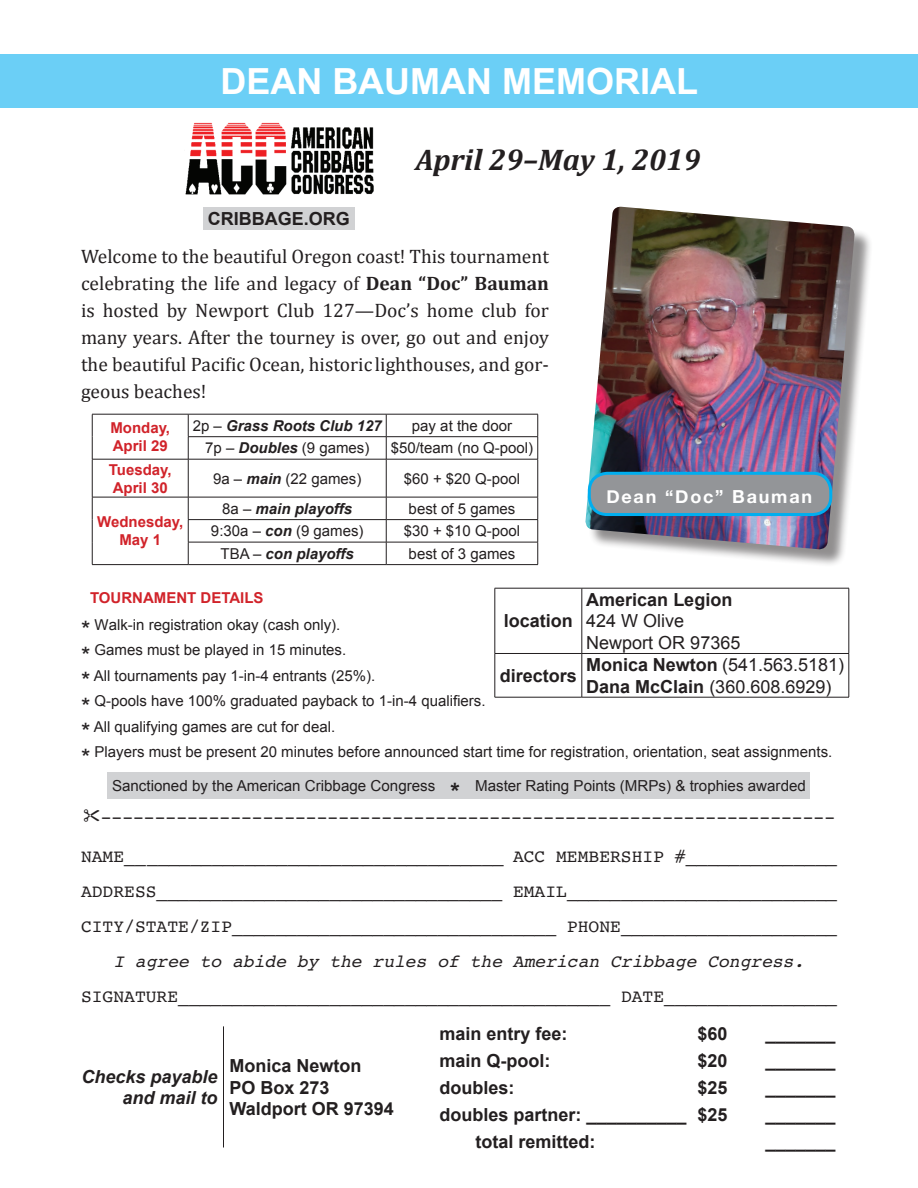
<style>
.page{position:relative;width:918px;height:1188px;background:#fff}
.page>*{position:absolute;margin:0;border:0;box-sizing:border-box;transform-origin:0 0}
.t1{font:700 36px "Arial";color:#fff}
.t2{font:italic 700 30px "Cambria";color:#231f20}
.t3{font:19.5px/27px "Cambria";color:#231f20;text-align:justify}
.t4{font:18px/39.6px "Courier";color:#231f20;text-align:right}
.t5{font:700 18px/21.6px "Arial";color:#231f20}
.t6{font:18px/21.6px "Arial";color:#231f20}
.t7{font:italic 18px "Courier";color:#231f20}
.t8{font:italic 700 18px/21.6px "Arial";color:#231f20;text-align:right}
.t9{font:700 18px "Helvetica Neue";letter-spacing:.1em;color:#fff}
.t10{font:15.15px "Arial";color:#231f20}
.t11{font:15px/25.7px "Arial";color:#231f20}
.t12{font:italic 700 15px "Arial";color:#231f20}
.t13{font:700 15px/18px "Arial";color:#d1232a}
.s1{font-weight:700}
.s2{font-weight:400;font-style:normal}
.s3{font-weight:700;font-style:italic}
.s4{font-weight:700;color:#d1232a}
.s5{font-size:24px}
.s6{font-weight:700;font-size:24px}
</style>
<div class="page">
<div style="left:0;top:54px;width:918px;height:54px;background:#6bcff6"></div>
<hr style="left:495px;top:588px;width:87px;height:1px;background:#231f20">
<hr style="left:495px;top:588px;width:1px;height:65px;background:#231f20">
<hr style="left:582px;top:588px;width:267px;height:1px;background:#231f20">
<hr style="left:582px;top:588px;width:1px;height:65px;background:#231f20">
<hr style="left:849px;top:588px;width:1px;height:65px;background:#231f20">
<hr style="left:495px;top:653px;width:87px;height:1px;background:#231f20">
<hr style="left:495px;top:654px;width:1px;height:43px;background:#231f20">
<hr style="left:582px;top:653px;width:267px;height:1px;background:#231f20">
<hr style="left:582px;top:654px;width:1px;height:43px;background:#231f20">
<hr style="left:849px;top:654px;width:1px;height:43px;background:#231f20">
<hr style="left:495px;top:697px;width:87px;height:1px;background:#231f20">
<hr style="left:582px;top:697px;width:267px;height:1px;background:#231f20">
<div style="left:108px;top:772px;width:702px;height:27px;background:#d1d2d4"></div>
<hr style="left:92px;top:414px;width:96px;height:1px;background:#231f20">
<svg style="left:92px;top:414px;width:1px;height:45px"></svg>
<hr style="left:92px;top:459px;width:96px;height:1px;background:#231f20">
<hr style="left:92px;top:459px;width:1px;height:38px;background:#231f20">
<hr style="left:92px;top:497px;width:96px;height:1px;background:#231f20">
<svg style="left:92px;top:497px;width:1px;height:67px"></svg>
<hr style="left:92px;top:564px;width:96px;height:1px;background:#231f20">
<hr style="left:188px;top:414px;width:198px;height:1px;background:#231f20">
<hr style="left:386px;top:414px;width:152px;height:1px;background:#231f20">
<hr style="left:188px;top:436px;width:198px;height:1px;background:#231f20">
<svg style="left:188px;top:414px;width:1px;height:45px"></svg>
<hr style="left:386px;top:436px;width:152px;height:1px;background:#231f20">
<svg style="left:386px;top:414px;width:1px;height:45px"></svg>
<svg style="left:537px;top:414px;width:1px;height:45px"></svg>
<hr style="left:188px;top:459px;width:198px;height:1px;background:#231f20">
<hr style="left:188px;top:459px;width:1px;height:38px;background:#231f20">
<hr style="left:386px;top:459px;width:152px;height:1px;background:#231f20">
<hr style="left:386px;top:459px;width:1px;height:38px;background:#231f20">
<hr style="left:537px;top:459px;width:1px;height:38px;background:#231f20">
<hr style="left:188px;top:497px;width:198px;height:1px;background:#231f20">
<hr style="left:386px;top:497px;width:152px;height:1px;background:#231f20">
<hr style="left:188px;top:519px;width:198px;height:1px;background:#231f20">
<hr style="left:386px;top:519px;width:152px;height:1px;background:#231f20">
<hr style="left:188px;top:542px;width:198px;height:1px;background:#231f20">
<svg style="left:188px;top:497px;width:1px;height:67px"></svg>
<hr style="left:386px;top:542px;width:152px;height:1px;background:#231f20">
<svg style="left:386px;top:497px;width:1px;height:67px"></svg>
<svg style="left:537px;top:497px;width:1px;height:67px"></svg>
<hr style="left:188px;top:564px;width:198px;height:1px;background:#231f20">
<hr style="left:386px;top:564px;width:152px;height:1px;background:#231f20">
<hr style="left:223px;top:1026px;width:1px;height:122px;background:#231f20">
<img style="left:185px;top:122px;width:188px;height:73px">
<div style="left:588px;top:209px;width:285px;height:359px;background:#231f20;opacity:.5"></div>
<img style="left:585px;top:207px;width:270px;height:343px">
<div style="left:589px;top:473px;width:242px;height:42px;background:#939598;border-radius:18px"></div>
<div style="left:588px;top:472px;width:244px;height:44px;border:3px solid #00aeef;border-radius:18px"></div>
<div style="left:203px;top:207px;width:152px;height:22px;background:#d1d2d4"></div>
<h1 class="t1" style="left:220px;top:57px;width:479px">DEAN BAUMAN MEMORIAL</h1>
<p class="t5" style="left:208px;top:208px;width:144px">CRIBBAGE.ORG</p>
<h2 class="t2" style="left:415px;top:138px;width:287px">April 29–May 1, 2019</h2>
<p class="t3" style="left:81px;top:242px;width:470px">Welcome to the beautiful Oregon coast! This tournament celebrating the life and legacy of <span class="s1">Dean “Doc” Bauman </span>is hosted by Newport Club 127—Doc’s home club for many years. After the tourney is over, go out and enjoy the beautiful Pacific Ocean, historic lighthouses, and gor&shy;geous beaches!</p>
<p class="t13" style="left:110px;top:419px;width:61px">Monday,<br>April 29</p>
<p class="t12" style="left:193px;top:416px;width:190px"><span class="s2">2p –</span> Grass Roots Club 127</p>
<p class="t11" style="left:412px;top:413px;width:102px">pay at the door</p>
<p class="t11" style="left:205px;top:435px;width:166px">7p – <span class="s3">Doubles</span> (9 games)</p>
<p class="t11" style="left:391px;top:435px;width:144px">$50/team (no Q-pool)</p>
<p class="t13" style="left:109px;top:461px;width:64px">Tuesday,<br>April 30</p>
<p class="t11" style="left:213px;top:466px;width:150px">9a – <span class="s3">main</span> (22 games)</p>
<p class="t11" style="left:404px;top:466px;width:118px">$60 + $20 Q-pool</p>
<p class="t13" style="left:97px;top:514px;width:88px;text-align:center">Wednesday,<br>May 1</p>
<p class="t12" style="left:222px;top:499px;width:132px"><span class="s2">8a –</span> main playoffs</p>
<p class="t11" style="left:409px;top:496px;width:108px">best of 5 games</p>
<p class="t11" style="left:211px;top:518px;width:154px">9:30a – <span class="s3">con</span> (9 games)</p>
<p class="t11" style="left:404px;top:518px;width:118px">$30 + $10 Q-pool</p>
<p class="t12" style="left:221px;top:544px;width:135px"><span class="s2">TBA –</span> con playoffs</p>
<p class="t11" style="left:409px;top:541px;width:108px">best of 3 games</p>
<p class="t9" style="left:606px;top:482px;width:207px">Dean “Doc” Bauman</p>
<p class="t11" style="left:81px;top:585px;width:753px;text-indent:9px"><span class="s4">TOURNAMENT DETAILS<br></span><span class="s5">*</span> Walk-in registration okay (cash only).<br><span class="s5">*</span> Games must be played in 15 minutes.<br><span class="s5">*</span> All tournaments pay 1-in-4 entrants (25%).<br><span class="s5">*</span> Q-pools have 100% graduated payback to 1-in-4 qualifiers.<br><span class="s5">*</span> All qualifying games are cut for deal.<br><span class="s5">*</span> Players must be present 20 minutes before announced start time for registration, orientation, seat assignments.</p>
<p class="t5" style="left:586px;top:589px;width:148px">American Legion</p>
<p class="t6" style="left:586px;top:610px;width:156px">424 W Olive<br>Newport OR 97365</p>
<p class="t5" style="left:504px;top:611px;width:71px">location</p>
<p class="t5" style="left:500px;top:665px;width:79px">directors</p>
<p class="t6" style="left:586px;top:654px;width:259px"><span class="s1">Monica Newton</span> (541.563.5181)<br><span class="s1">Dana McClain</span> (360.608.6929)</p>
<p class="t10" style="left:112px;top:776px;width:695px">Sanctioned by the American Cribbage Congress <span class="s6">*</span> Master Rating Points (MRPs) &amp; trophies awarded</p>
<p class="t4" style="left:81px;top:796px;width:757px">--------------------------------------------------------------------<br>NAME___________________________________ ACC MEMBERSHIP #______________</p>
<p class="t4" style="left:81px;top:873px;width:758px;line-height:35.1px;text-align:left">ADDRESS________________________________ EMAIL_________________________<br>CITY/STATE/ZIP______________________________ PHONE____________________</p>
<p class="t7" style="left:113px;top:948px;width:693px">I agree to abide by the rules of the American Cribbage Congress.</p>
<p class="t4" style="left:81px;top:976px;width:758px">SIGNATURE________________________________________ DATE________________</p>
<p class="t8" style="left:81px;top:1066px;width:138px">Checks payable and mail to</p>
<p class="t5" style="left:229px;top:1055px;width:166px">Monica Newton<br>PO Box 273<br>Waldport OR 97394</p>
<p class="t5" style="left:440px;top:1023px;width:130px">main entry fee:</p>
<p class="t5" style="left:697px;top:1023px;width:32px">$60</p>
<p class="t5" style="left:440px;top:1050px;width:113px">main Q-pool:</p>
<p class="t5" style="left:697px;top:1050px;width:32px">$20</p>
<p class="t5" style="left:440px;top:1077px;width:77px">doubles:</p>
<p class="t5" style="left:697px;top:1077px;width:32px">$25</p>
<p class="t5" style="left:440px;top:1104px;width:289px">doubles partner: __________ $25</p>
<p class="t5" style="left:476px;top:1131px;width:122px">total remitted:</p>
<p class="t5" style="left:765px;top:1023px;width:72px">_______</p>
<p class="t5" style="left:765px;top:1050px;width:72px">_______</p>
<p class="t5" style="left:765px;top:1077px;width:72px">_______</p>
<p class="t5" style="left:765px;top:1104px;width:72px">_______</p>
<p class="t5" style="left:765px;top:1131px;width:72px">_______</p>
</div>
